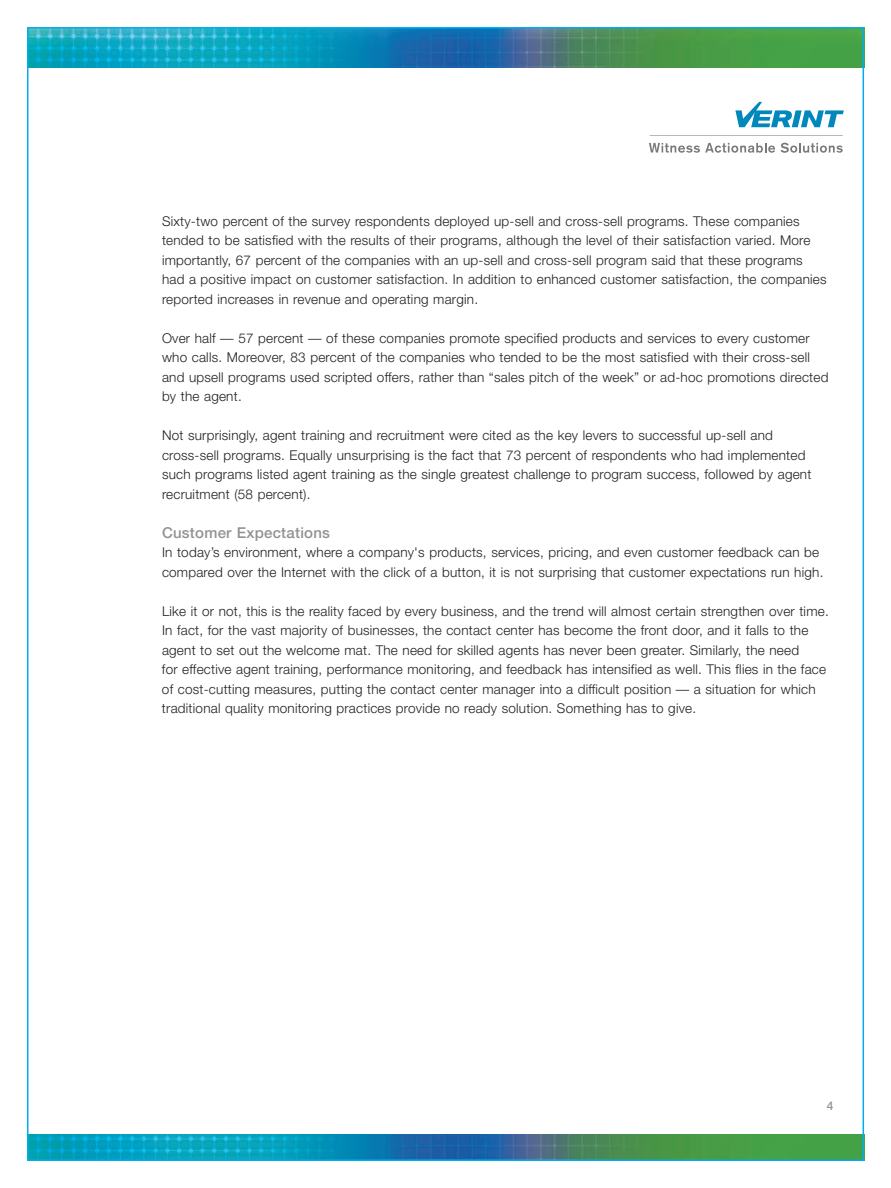
<style>
.page{position:relative;width:891px;height:1188px;background:#fff}
.page>*{position:absolute;margin:0;border:0;box-sizing:border-box;transform-origin:0 0}
.t1{font:500 15px "Helvetica Neue";letter-spacing:.015em;color:#919295}
.t2{font:300 13.5px/19.5px "Helvetica Neue";letter-spacing:.015em;color:#231f20}
.t3{font:500 12px "Helvetica Neue";color:#919295}
</style>
<div class="page">
<img style="left:30px;top:30px;width:831px;height:38px">
<img style="left:30px;top:1134px;width:831px;height:24px">
<svg style="left:735px;top:102px;width:109px;height:25px"></svg>
<hr style="left:650px;top:135px;width:193px;height:1px;background:#76787b">
<svg style="left:649px;top:143px;width:194px;height:10px"></svg>
<p class="t2" style="left:162px;top:212px;width:666px">Sixty-two percent of the survey respondents deployed up-sell and cross-sell programs. These companies tended to be satisfied with the results of their programs, although the level of their satisfaction varied. More importantly, 67 percent of the companies with an up-sell and cross-sell program said that these programs had a positive impact on customer satisfaction. In addition to enhanced customer satisfaction, the companies reported increases in revenue and operating margin.</p>
<p class="t2" style="left:162px;top:329px;width:668px">Over half — 57 percent — of these companies promote specified products and services to every customer who calls. Moreover, 83 percent of the companies who tended to be the most satisfied with their cross-sell and upsell programs used scripted offers, rather than “sales pitch of the week” or ad-hoc promotions directed by the agent.</p>
<p class="t2" style="left:162px;top:427px;width:651px">Not surprisingly, agent training and recruitment were cited as the key levers to successful up-sell and cross-sell programs. Equally unsurprising is the fact that 73 percent of respondents who had implemented such programs listed agent training as the single greatest challenge to program success, followed by agent recruitment (58 percent).</p>
<p class="t1" style="left:162px;top:527px;width:170px">Customer Expectations</p>
<p class="t2" style="left:162px;top:544px;width:663px">In today’s environment, where a company's products, services, pricing, and even customer feedback can be compared over the Internet with the click of a button, it is not surprising that customer expectations run high.</p>
<p class="t2" style="left:162px;top:602px;width:668px">Like it or not, this is the reality faced by every business, and the trend will almost certain strengthen over time.<br>In fact, for the vast majority of businesses, the contact center has become the front door, and it falls to the agent to set out the welcome mat. The need for skilled agents has never been greater. Similarly, the need<br>for effective agent training, performance monitoring, and feedback has intensified as well. This flies in the face of cost-cutting measures, putting the contact center manager into a difficult position — a situation for which traditional quality monitoring practices provide no ready solution. Something has to give.</p>
<p class="t3" style="left:827px;top:1102px;width:8px">4</p>
</div>
